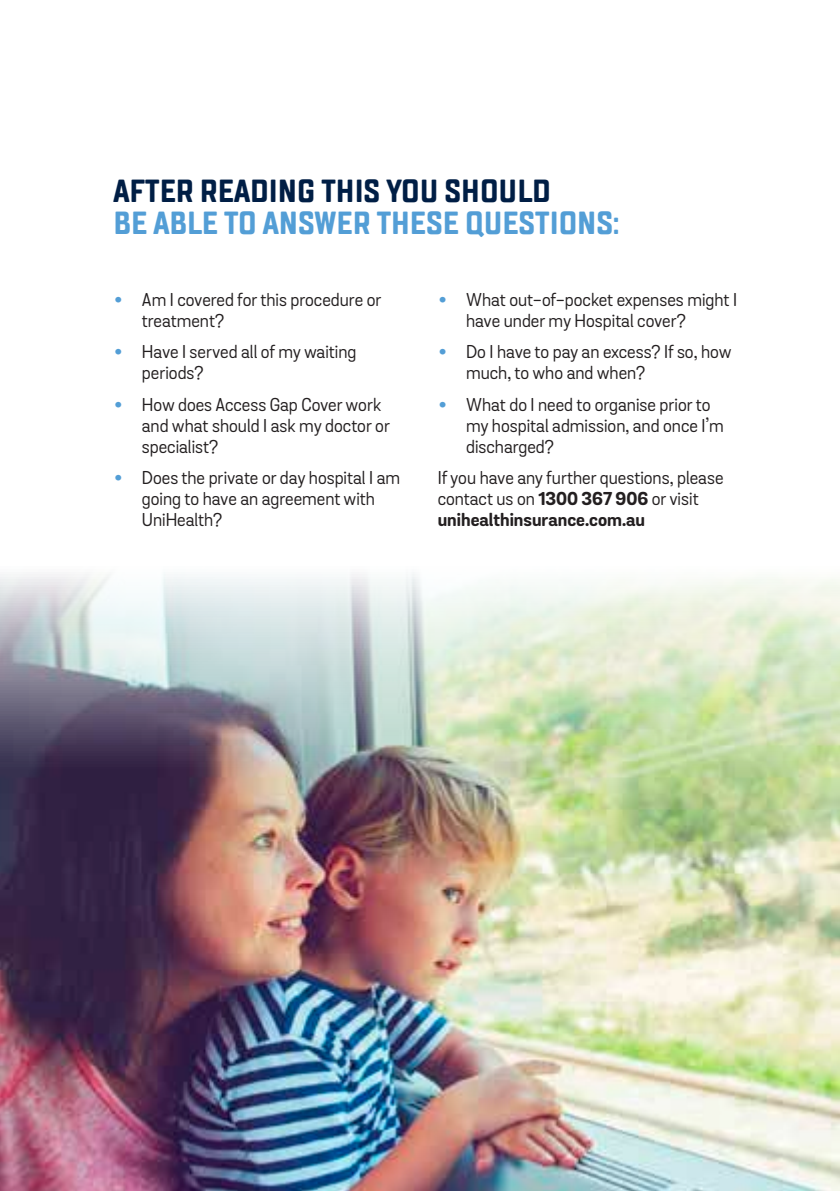
<style>
.page{position:relative;width:840px;height:1191px;background:#fff}
.page>*{position:absolute;margin:0;border:0;box-sizing:border-box;transform-origin:0 0}
.t1{font:700 32px "TT Lakes Compressed";color:#539ed6}
.t2{font:700 32px "TT Lakes Compressed";color:#001e45}
.t3{font:18px/21px "Grota Sans Rd";color:#231f20}
.s1{font-size:30px;color:#539ed6}
.s2{font-weight:700}
</style>
<div class="page">
<img style="left:0;top:574px;width:839px;height:617px">
<h1 class="t2" style="left:113px;top:170px;width:439px">AFTER READING THIS YOU SHOULD</h1>
<h1 class="t1" style="left:113px;top:202px;width:507px">BE ABLE TO ANSWER THESE QUESTIONS:</h1>
<p class="t3" style="left:142px;top:290px;width:241px;text-indent:-28px"><span class="s1">•</span> Am I covered for this procedure or treatment?</p>
<p class="t3" style="left:142px;top:342px;width:216px;text-indent:-28px"><span class="s1">•</span> Have I served all of my waiting periods?</p>
<p class="t3" style="left:142px;top:394px;width:249px;text-indent:-28px"><span class="s1">•</span> How does Access Gap Cover work and what should I ask my doctor or specialist?</p>
<p class="t3" style="left:142px;top:467px;width:259px;text-indent:-28px"><span class="s1">•</span> Does the private or day hospital I am going to have an agreement with<br>UniHealth?</p>
<p class="t3" style="left:466px;top:290px;width:272px;text-indent:-28px"><span class="s1">•</span> What out-of-pocket expenses might I have under my Hospital cover?</p>
<p class="t3" style="left:466px;top:342px;width:267px;text-indent:-28px"><span class="s1">•</span> Do I have to pay an excess? If so, how much, to who and when?</p>
<p class="t3" style="left:466px;top:394px;width:259px;text-indent:-28px"><span class="s1">•</span> What do I need to organise prior to my hospital admission, and once I’m discharged?</p>
<p class="t3" style="left:437px;top:467px;width:287px">If you have any further questions, please contact us on <span class="s2">1300 367 906</span> or visit <span class="s2">unihealthinsurance.com.au</span></p>
</div>
